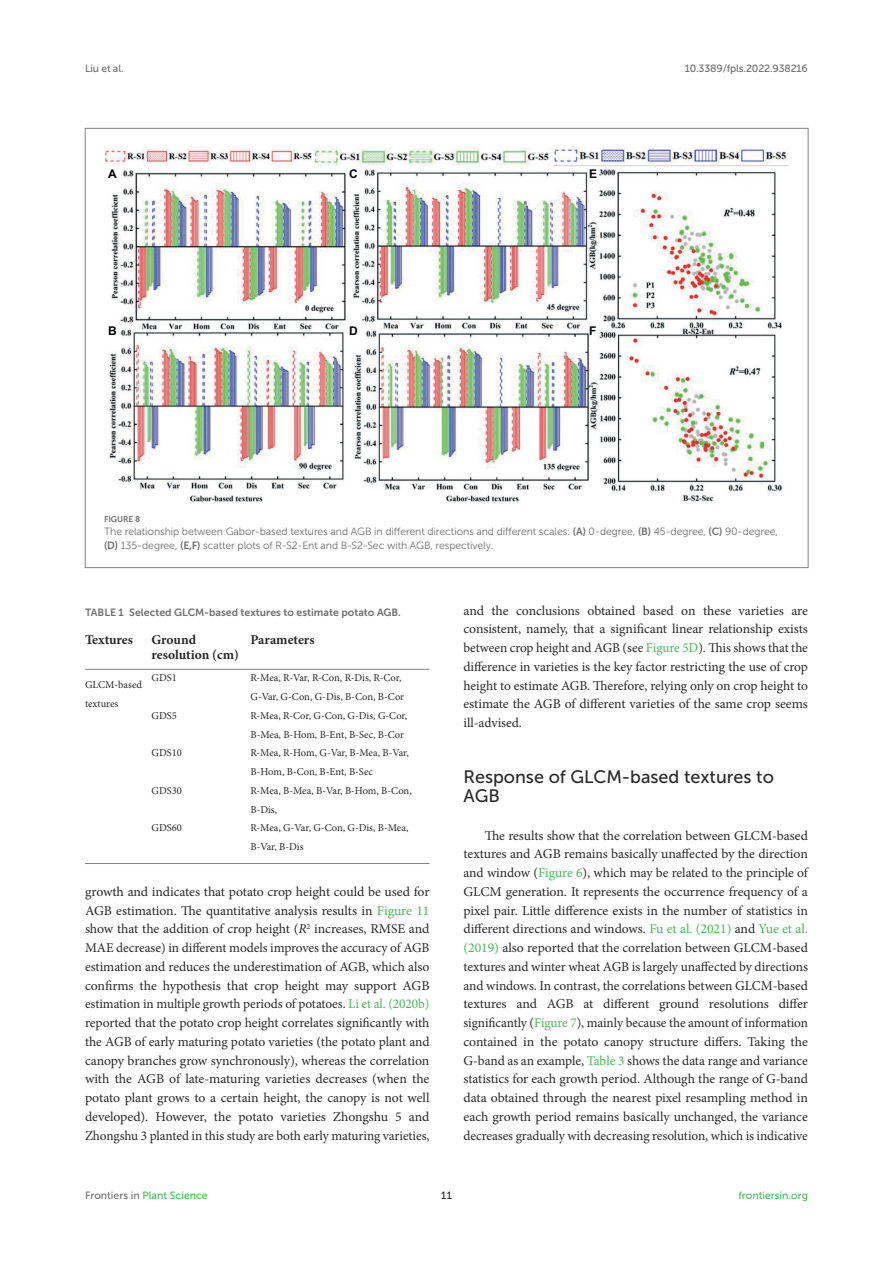
<style>
.page{position:relative;width:893px;height:1263px;background:#fff}
.page>*{position:absolute;margin:0;border:0;box-sizing:border-box;transform-origin:0 0}
.HEAD_2{font:18px/18.8px "Museo Sans 500";color:#292929}
.TEXT{font:13.5px/18.8px "Minion Pro";letter-spacing:-.005em;color:#292929;text-align:justify}
.TEXT_FLUSH{font:13.5px/18.8px "Minion Pro";letter-spacing:-.005em;color:#292929;text-align:justify}
.TB_CH{font:700 13.5px/15px "Minion Pro";letter-spacing:-.005em;color:#292929}
.t1{font:700 12px "Arial";color:#000001}
.TB_TX{font:10.5px/18.8px "Minion Pro";color:#292929}
.FIG_LEG{font:10.5px/13.5px "Museo Sans 300";letter-spacing:-.01em;color:#6f6f70}
.TT{font:10.5px "Museo Sans 700";color:#6f6f70}
.t2{font:10.5px "Museo Sans 500";color:#49b856}
.t3{font:10.5px "Museo Sans 500";letter-spacing:-.015em;color:#6f6f70}
.t4{font:10.5px "Museo Sans 500";color:#231f20}
.FIG_HD{font:8.25px "Museo Sans 700";letter-spacing:-.01em;color:#6f6f70}
.s1{font-family:"Museo Sans 700"}
.s2{color:#49b856}
.s3{font-style:italic}
.s4{color:#6f6f70}
</style>
<div class="page">
<img style="left:105px;top:147px;width:684px;height:356px">
<hr style="left:147px;top:863px;width:99px;height:1px;background:#808285">
<hr style="left:246px;top:863px;width:183px;height:1px;background:#808285">
<hr style="left:147px;top:669px;width:99px;height:1px;background:#808285">
<hr style="left:246px;top:669px;width:183px;height:1px;background:#808285">
<hr style="left:85px;top:669px;width:62px;height:1px;background:#808285">
<hr style="left:85px;top:863px;width:62px;height:1px;background:#808285">
<p class="t3" style="left:85px;top:63px;width:40px">Liu et al.</p>
<p class="t3" style="left:685px;top:63px;width:125px">10.3389/fpls.2022.938216</p>
<p class="t1" style="left:108px;top:165px;width:10px">A</p>
<p class="t1" style="left:349px;top:165px;width:10px">C</p>
<p class="t1" style="left:589px;top:165px;width:10px">E</p>
<p class="t1" style="left:108px;top:322px;width:10px">B</p>
<p class="t1" style="left:349px;top:322px;width:10px">D</p>
<p class="t1" style="left:589px;top:322px;width:9px">F</p>
<p class="FIG_HD" style="left:104px;top:514px;width:37px">FIGURE 8</p>
<p class="FIG_LEG" style="left:104px;top:525px;width:675px">The relationship between Gabor-based textures and AGB in different directions and different scales: <span class="s1">(A)</span> 0-degree, <span class="s1">(B)</span> 45-degree, <span class="s1">(C)</span> 90-degree, <span class="s1">(D)</span> 135-degree, <span class="s1">(E,F)</span> scatter plots of R-S2-Ent and B-S2-Sec with AGB, respectively.</p>
<p class="TT" style="left:85px;top:606px;width:317px">TABLE 1 Selected GLCM-based textures to estimate potato AGB.</p>
<p class="TB_CH" style="left:85px;top:632px;width:49px">Textures</p>
<p class="TB_CH" style="left:152px;top:632px;width:89px">Ground resolution (cm)</p>
<p class="TB_CH" style="left:250px;top:632px;width:65px">Parameters</p>
<p class="TB_TX" style="left:85px;top:675px;width:59px">GLCM-based textures</p>
<p class="TB_TX" style="left:152px;top:669px;width:27px">GDS1</p>
<p class="TB_TX" style="left:250px;top:669px;width:155px">R-Mea, R-Var, R-Con, R-Dis, R-Cor,<br>G-Var, G-Con, G-Dis, B-Con, B-Cor</p>
<p class="TB_TX" style="left:152px;top:706px;width:27px">GDS5</p>
<p class="TB_TX" style="left:250px;top:706px;width:158px">R-Mea, R-Cor, G-Con, G-Dis, G-Cor,<br>B-Mea, B-Hom, B-Ent, B-Sec, B-Cor</p>
<p class="TB_TX" style="left:152px;top:744px;width:32px">GDS10</p>
<p class="TB_TX" style="left:250px;top:744px;width:160px">R-Mea, R-Hom, G-Var, B-Mea, B-Var,<br>B-Hom, B-Con, B-Ent, B-Sec</p>
<p class="TB_TX" style="left:152px;top:781px;width:32px">GDS30</p>
<p class="TB_TX" style="left:250px;top:781px;width:163px">R-Mea, B-Mea, B-Var, B-Hom, B-Con,<br>B-Dis,</p>
<p class="TB_TX" style="left:152px;top:819px;width:32px">GDS60</p>
<p class="TB_TX" style="left:250px;top:819px;width:159px">R-Mea, G-Var, G-Con, G-Dis, B-Mea,<br>B-Var, B-Dis</p>
<p class="TEXT" style="left:85px;top:882px;width:346px">growth and indicates that potato crop height could be used for AGB estimation. The quantitative analysis results in <span class="s2">Figure 11 </span>show that the addition of crop height (<span class="s3">R</span><sup>2</sup> increases, RMSE and MAE decrease) in different models improves the accuracy of AGB estimation and reduces the underestimation of AGB, which also confirms the hypothesis that crop height may support AGB estimation in multiple growth periods of potatoes. <span class="s2">Li et al. (2020b) </span>reported that the potato crop height correlates significantly with the AGB of early maturing potato varieties (the potato plant and canopy branches grow synchronously), whereas the correlation with the AGB of late-maturing varieties decreases (when the potato plant grows to a certain height, the canopy is not well developed). However, the potato varieties Zhongshu 5 and Zhongshu 3 planted in this study are both early maturing varieties,</p>
<p class="TEXT" style="left:463px;top:601px;width:346px">and the conclusions obtained based on these varieties are consistent, namely, that a significant linear relationship exists between crop height and AGB (see <span class="s2">Figure 5D</span>). This shows that the difference in varieties is the key factor restricting the use of crop height to estimate AGB. Therefore, relying only on crop height to estimate the AGB of different varieties of the same crop seems ill-advised.</p>
<p class="HEAD_2" style="left:463px;top:768px;width:312px">Response of GLCM-based textures to<br>AGB</p>
<p class="TEXT_FLUSH" style="left:463px;top:826px;width:346px;text-indent:21px">The results show that the correlation between GLCM-based textures and AGB remains basically unaffected by the direction and window (<span class="s2">Figure 6</span>), which may be related to the principle of GLCM generation. It represents the occurrence frequency of a pixel pair. Little difference exists in the number of statistics in different directions and windows. <span class="s2">Fu et al. (2021)</span> and <span class="s2">Yue et al. (2019)</span> also reported that the correlation between GLCM-based textures and winter wheat AGB is largely unaffected by directions and windows. In contrast, the correlations between GLCM-based textures and AGB at different ground resolutions differ significantly (<span class="s2">Figure 7</span>), mainly because the amount of information contained in the potato canopy structure differs. Taking the G-band as an example, <span class="s2">Table 3</span> shows the data range and variance statistics for each growth period. Although the range of G-band data obtained through the nearest pixel resampling method in each growth period remains basically unchanged, the variance decreases gradually with decreasing resolution, which is indicative</p>
<p class="t2" style="left:85px;top:1190px;width:124px"><span class="s4">Frontiers in</span> Plant Science</p>
<p class="t4" style="left:441px;top:1190px;width:12px">11</p>
<p class="t2" style="left:738px;top:1190px;width:71px">frontiersin.org</p>
</div>
